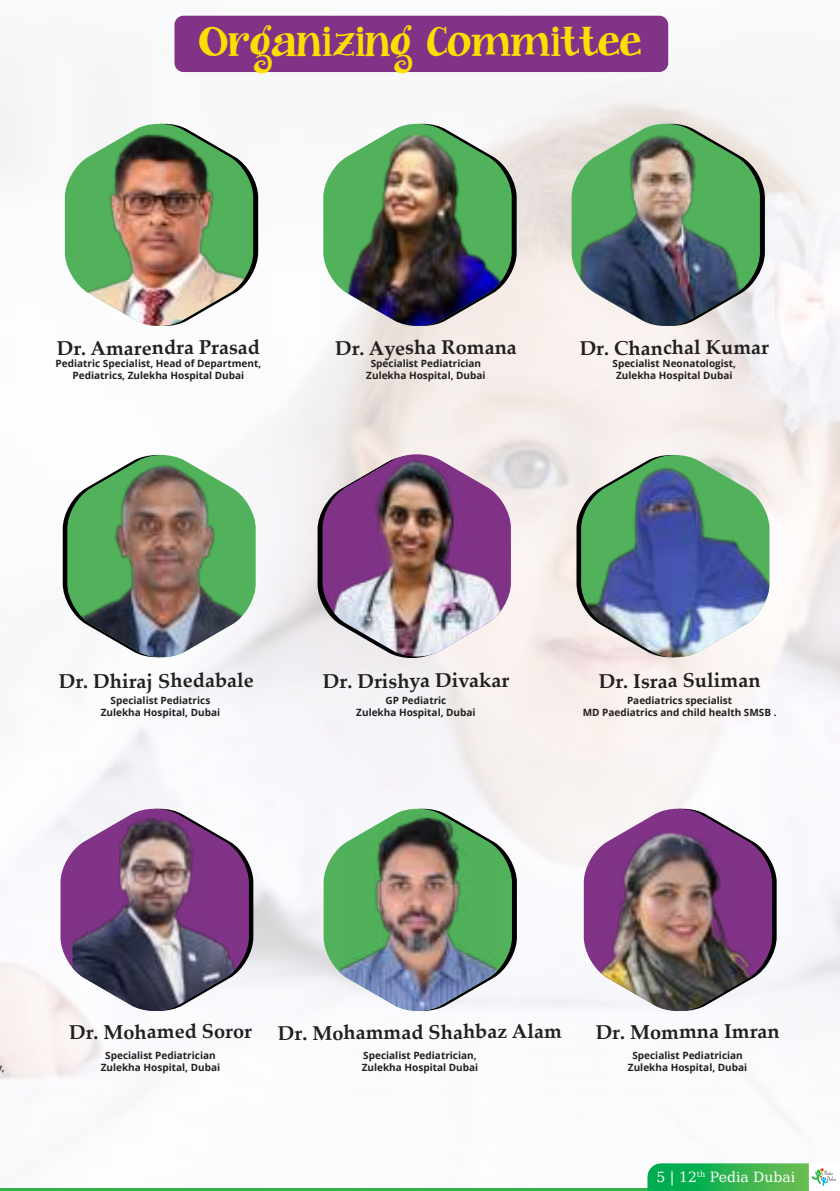
<style>
.page{position:relative;width:840px;height:1191px;background:#fff}
.page>*{position:absolute;margin:0;border:0;box-sizing:border-box;transform-origin:0 0}
.t1{font:36px "Janda Curlygirl Chunky";color:#fd0}
.t2{font:700 20px "Palatino Linotype";color:#221f1f}
.t3{font:14px "ae Ostorah";color:#fff}
.t4{font:700 10px/12px "Open Sans";color:#221f1f;text-align:center}
.t5{font:600 10px "Open Sans";color:#221f1f}
</style>
<div class="page">
<img style="left:0;top:15px;width:839px;height:1065px">
<hr style="left:0;top:1188px;width:662px;height:3px;background:#31b34a">
<img style="left:647px;top:1163px;width:14px;height:28px">
<svg style="left:661px;top:1163px;width:175px;height:28px;background:#4dbe69"></svg>
<div style="left:174px;top:16px;width:493px;height:56px;background:#813387;border-radius:9px"></div>
<svg style="left:65px;top:122px;width:193px;height:206px"></svg>
<img style="left:70px;top:127px;width:178px;height:201px">
<svg style="left:323px;top:122px;width:193px;height:206px"></svg>
<img style="left:338px;top:135px;width:169px;height:193px">
<svg style="left:571px;top:122px;width:193px;height:206px"></svg>
<img style="left:573px;top:125px;width:186px;height:203px">
<svg style="left:323px;top:807px;width:193px;height:205px"></svg>
<img style="left:339px;top:808px;width:157px;height:203px">
<svg style="left:60px;top:807px;width:193px;height:205px"></svg>
<img style="left:72px;top:816px;width:177px;height:196px">
<svg style="left:583px;top:807px;width:193px;height:205px"></svg>
<img style="left:600px;top:832px;width:154px;height:180px">
<svg style="left:63px;top:453px;width:192px;height:206px"></svg>
<img style="left:67px;top:455px;width:188px;height:204px">
<svg style="left:576px;top:453px;width:193px;height:206px"></svg>
<img style="left:580px;top:455px;width:189px;height:204px">
<svg style="left:317px;top:452px;width:193px;height:208px;background:#c0bcbc"></svg>
<img style="left:322px;top:454px;width:188px;height:204px">
<h1 class="t1" style="left:198px;top:22px;width:444px">ORGANIZING COMMITTEE</h1>
<h2 class="t2" style="left:57px;top:341px;width:205px;rotate:-1deg">Dr. Amarendra Prasad</h2>
<p class="t4" style="left:56px;top:359px;width:207px">Pediatric Specialist, Head of Department,<br>Pediatrics, Zulekha Hospital Dubai</p>
<h2 class="t2" style="left:335px;top:341px;width:183px;rotate:-1deg">Dr. Ayesha Romana</h2>
<p class="t4" style="left:366px;top:357px;width:121px">Specialist Pediatrician<br>Zulekha Hospital, Dubai</p>
<h2 class="t2" style="left:579px;top:341px;width:191px;rotate:-1deg">Dr. Chanchal Kumar</h2>
<p class="t4" style="left:612px;top:359px;width:125px">Specialist Neonatologist,<br>Zulekha Hospital Dubai</p>
<h2 class="t2" style="left:59px;top:674px;width:196px;rotate:-1deg">Dr. Dhiraj Shedabale</h2>
<p class="t4" style="left:101px;top:695px;width:121px">Specialist Pediatrics<br>Zulekha Hospital, Dubai</p>
<h2 class="t2" style="left:322px;top:674px;width:187px;rotate:-1deg">Dr. Drishya Divakar</h2>
<p class="t4" style="left:356px;top:695px;width:121px">GP Pediatric<br>Zulekha Hospital, Dubai</p>
<h2 class="t2" style="left:598px;top:674px;width:163px;rotate:-1deg">Dr. Israa Suliman</h2>
<p class="t4" style="left:582px;top:695px;width:195px">Paediatrics specialist<br>MD Paediatrics and child health SMSB .</p>
<h2 class="t2" style="left:69px;top:1025px;width:184px;rotate:-1deg">Dr. Mohamed Soror</h2>
<p class="t4" style="left:105px;top:1048px;width:112px">Specialist Pediatrician</p>
<p class="t5" style="left:2px;top:1063px;width:4px">,</p>
<p class="t4" style="left:101px;top:1060px;width:121px">Zulekha Hospital, Dubai</p>
<h2 class="t2" style="left:277px;top:1026px;width:285px;rotate:-1deg">Dr. Mohammad Shahbaz Alam</h2>
<p class="t4" style="left:361px;top:1050px;width:118px;text-align:left">Specialist Pediatrician,<br>Zulekha Hospital Dubai</p>
<h2 class="t2" style="left:595px;top:1025px;width:185px;rotate:-1deg">Dr. Mommna Imran</h2>
<p class="t4" style="left:627px;top:1048px;width:121px">Specialist Pediatrician<br>Zulekha Hospital, Dubai</p>
<h3 class="t3" style="left:656px;top:1171px;width:140px">5 | 12<sup>th</sup> Pedia Dubai</h3>
</div>
